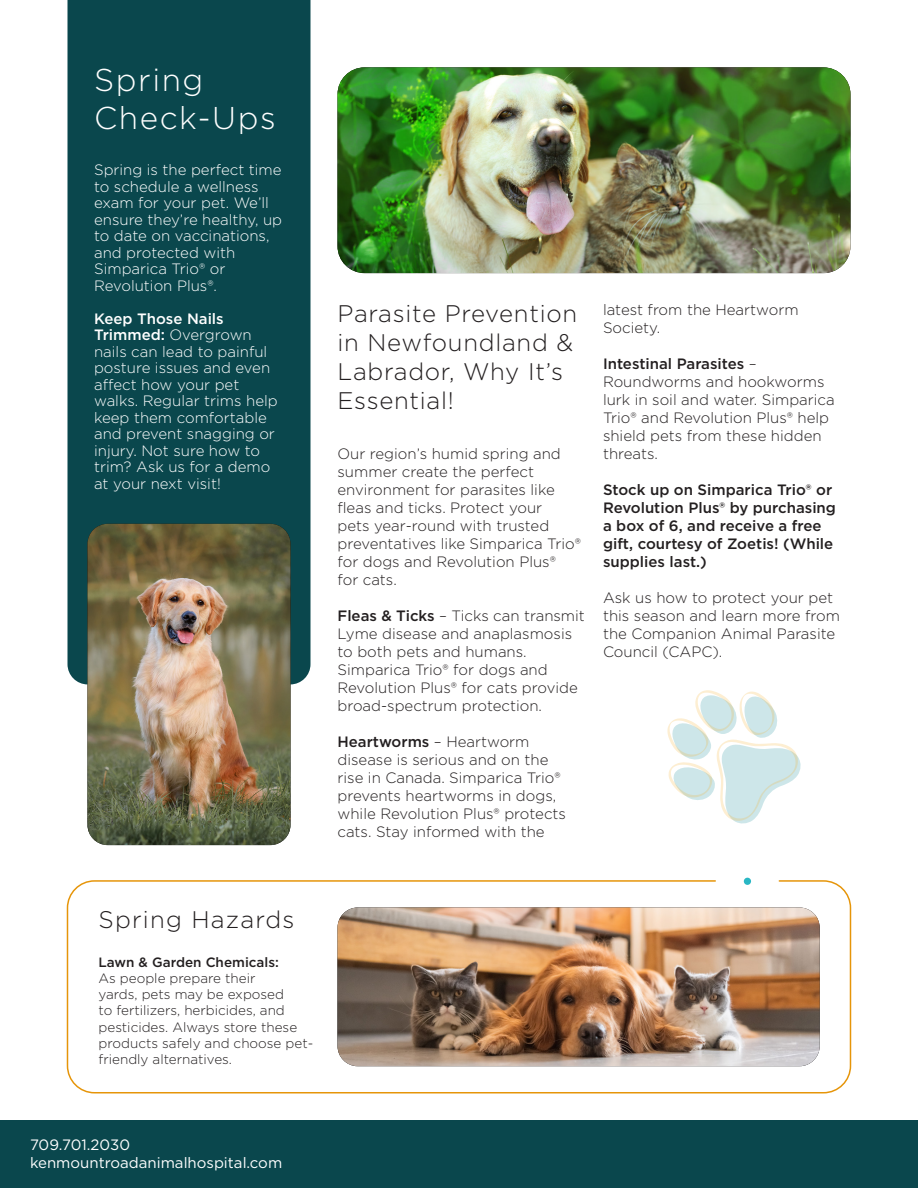
<style>
.page{position:relative;width:918px;height:1188px;background:#fff}
.page>*{position:absolute;margin:0;border:0;box-sizing:border-box;transform-origin:0 0}
.t1{font:300 31.5px/37.8px "Gotham";letter-spacing:.05em;color:#fff}
.t2{font:300 24px/28.8px "Gotham";letter-spacing:.03em;color:#231f20}
.t3{font:300 24px "Gotham";letter-spacing:.05em;color:#231f20}
.t4{font:300 15px/18px "Gotham";color:#231f20}
.t5{font:300 15px/16.5px "Gotham";color:#fff}
.t6{font:500 15px/18px "Gotham";color:#231f20}
.t7{font:15px/18px "Gotham";color:#fff}
.t8{font:300 13.5px/16.2px "Gotham";color:#231f20}
.s1{font-weight:500}
</style>
<div class="page">
<div style="left:0;top:1120px;width:918px;height:68px;background:#0a474d"></div>
<div style="left:68px;top:0;width:242px;height:684px;background:#0a474d"></div>
<img style="left:338px;top:67px;width:512px;height:206px">
<img style="left:87px;top:524px;width:204px;height:321px">
<img style="left:338px;top:907px;width:482px;height:159px">
<div style="left:744px;top:878px;width:7px;height:7px;background:#29b7c4;border-radius:50%"></div>
<div style="left:67px;top:880px;width:784px;height:213px;border:2px solid #e69509;border-radius:27px"></div>
<svg style="left:667px;top:690px;width:134px;height:134px"></svg>
<p class="t1" style="left:94px;top:60px;width:183px">Spring<br>Check-Ups</p>
<p class="t5" style="left:94px;top:161px;width:190px">Spring is the perfect time to schedule a wellness exam for your pet. We’ll ensure they’re healthy, up to date on vaccinations, and protected with<br>Simparica Trio® or<br>Revolution Plus®.</p>
<p class="t5" style="left:94px;top:310px;width:185px"><span class="s1">Keep Those Nails<br>Trimmed:</span> Overgrown nails can lead to painful posture issues and even affect how your pet walks. Regular trims help keep them comfortable and prevent snagging or injury. Not sure how to trim? Ask us for a demo at your next visit!</p>
<p class="t2" style="left:338px;top:299px;width:241px">Parasite Prevention in Newfoundland &amp;<br>Labrador, Why It’s<br>Essential!</p>
<p class="t4" style="left:338px;top:445px;width:245px">Our region’s humid spring and summer create the perfect environment for parasites like fleas and ticks. Protect your<br>pets year-round with trusted preventatives like Simparica Trio® for dogs and Revolution Plus®<br>for cats.</p>
<p class="t4" style="left:338px;top:607px;width:249px"><span class="s1">Fleas &amp; Ticks</span> – Ticks can transmit<br>Lyme disease and anaplasmosis to both pets and humans.<br>Simparica Trio® for dogs and<br>Revolution Plus® for cats provide broad-spectrum protection.</p>
<p class="t4" style="left:338px;top:733px;width:230px"><span class="s1">Heartworms</span> – Heartworm disease is serious and on the rise in Canada. Simparica Trio® prevents heartworms in dogs, while Revolution Plus® protects cats. Stay informed with the</p>
<p class="t4" style="left:603px;top:301px;width:197px">latest from the Heartworm<br>Society.</p>
<p class="t4" style="left:603px;top:355px;width:233px"><span class="s1">Intestinal Parasites</span> –<br>Roundworms and hookworms lurk in soil and water. Simparica<br>Trio® and Revolution Plus® help shield pets from these hidden threats.</p>
<p class="t6" style="left:603px;top:481px;width:235px">Stock up on Simparica Trio® or<br>Revolution Plus® by purchasing a box of 6, and receive a free gift, courtesy of Zoetis! (While supplies last.)</p>
<p class="t4" style="left:603px;top:589px;width:239px">Ask us how to protect your pet this season and learn more from the Companion Animal Parasite<br>Council (CAPC).</p>
<p class="t3" style="left:99px;top:904px;width:197px">Spring Hazards</p>
<p class="t8" style="left:99px;top:954px;width:216px"><span class="s1">Lawn &amp; Garden Chemicals:<br></span>As people prepare their<br>yards, pets may be exposed<br>to fertilizers, herbicides, and pesticides. Always store these products safely and choose pet&shy;friendly alternatives.</p>
<p class="t7" style="left:30px;top:1135px;width:254px">709.701.2030 kenmountroadanimalhospital.com</p>
</div>
